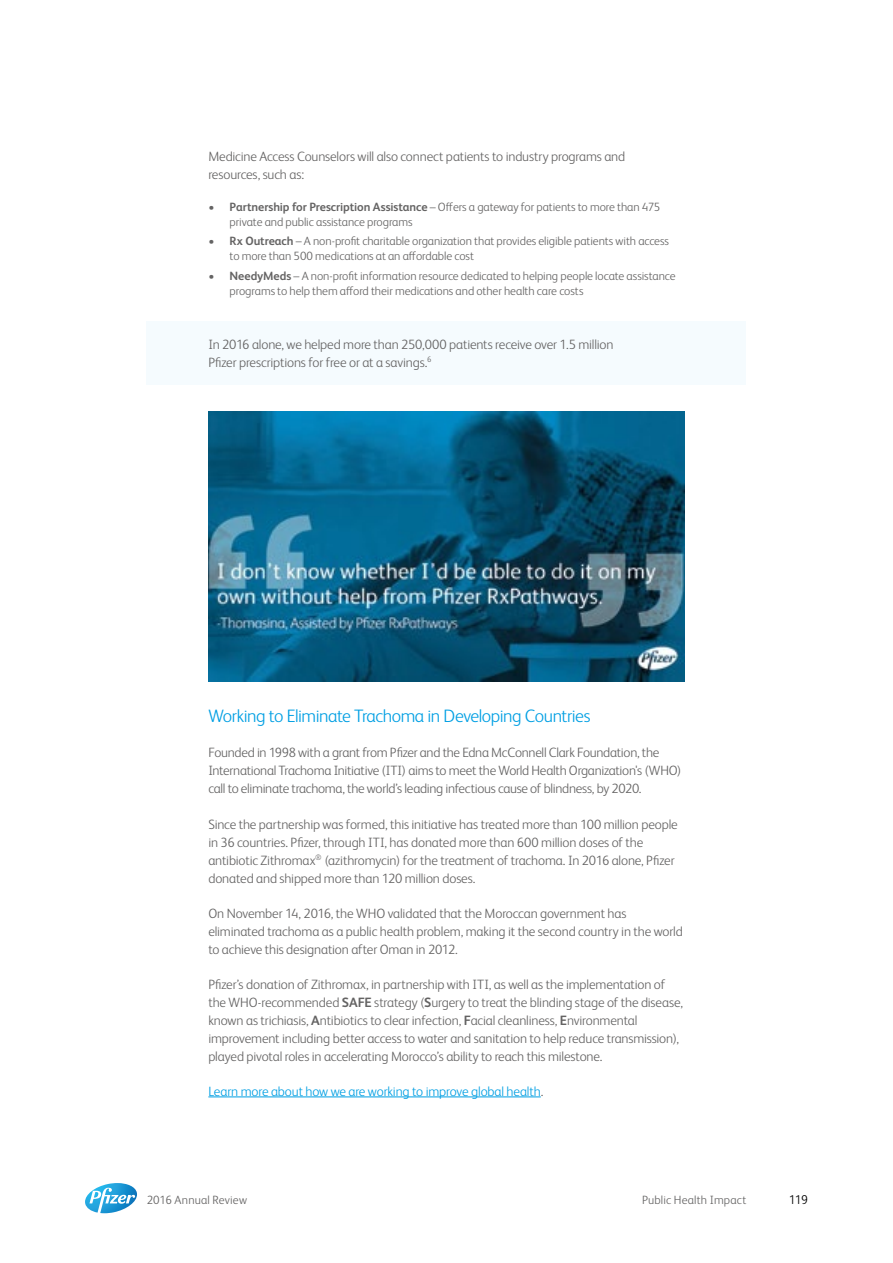
<style>
.page{position:relative;width:893px;height:1263px;background:#fff}
.page>*{position:absolute;margin:0;border:0;box-sizing:border-box;transform-origin:0 0}
._06_Body_Copy_Headin{font:300 18px "FS Albert Pro";letter-spacing:-.025em;color:#009fe3}
._04_Body_Copy{font:300 13.5px/18px "FS Albert Pro";letter-spacing:-.015em;color:#646363}
._04_Body_Copy-2{font:300 13.5px "FS Albert Pro";letter-spacing:-.01em;color:#009fe3}
.t1{font:300 12.75px "FS Albert Pro";color:#000}
._00_Section_Heading{font:300 12px/15px "FS Albert Pro";letter-spacing:-.005em;color:#646363}
._00_Section_Heading-2{font:300 12px "FS Albert Pro";letter-spacing:.015em;color:#646363}
.s1{font-weight:700}
.s2{color:#646363}
</style>
<div class="page">
<img style="left:208px;top:412px;width:477px;height:270px">
<div style="left:147px;top:322px;width:599px;height:63px;background:#f5fbfe"></div>
<hr style="left:208px;top:1096px;width:333px;height:1px;background:#009fe3">
<svg style="left:85px;top:1183px;width:52px;height:30px"></svg>
<p class="_04_Body_Copy" style="left:208px;top:146px;width:418px">Medicine Access Counselors will also connect patients to industry programs and resources, such as:</p>
<p class="_00_Section_Heading" style="left:230px;top:199px;width:432px;text-indent:-21px">• <span class="s1">Partnership for Prescription Assistance</span> – Offers a gateway for patients to more than 475 private and public assistance programs</p>
<p class="_00_Section_Heading" style="left:230px;top:233px;width:441px;text-indent:-21px">• <span class="s1">Rx Outreach</span> – A non-profit charitable organization that provides eligible patients with access to more than 500 medications at an affordable cost</p>
<p class="_00_Section_Heading" style="left:230px;top:268px;width:447px;text-indent:-21px">• <span class="s1">NeedyMeds</span> – A non-profit information resource dedicated to helping people locate assistance programs to help them afford their medications and other health care costs</p>
<p class="_04_Body_Copy" style="left:208px;top:334px;width:407px">In 2016 alone, we helped more than 250,000 patients receive over 1.5 million<br>Pfizer prescriptions for free or at a savings.<sup>6</sup></p>
<p class="_06_Body_Copy_Headin" style="left:208px;top:704px;width:384px">Working to Eliminate Trachoma in Developing Countries</p>
<p class="_04_Body_Copy" style="left:208px;top:743px;width:475px">Founded in 1998 with a grant from Pfizer and the Edna McConnell Clark Foundation, the<br>International Trachoma Initiative (ITI) aims to meet the World Health Organization's (WHO) call to eliminate trachoma, the world’s leading infectious cause of blindness, by 2020.</p>
<p class="_04_Body_Copy" style="left:208px;top:814px;width:471px">Since the partnership was formed, this initiative has treated more than 100 million people in 36 countries. Pfizer, through ITI, has donated more than 600 million doses of the antibiotic Zithromax<sup>®</sup> (azithromycin) for the treatment of trachoma. In 2016 alone, Pfizer donated and shipped more than 120 million doses.</p>
<p class="_04_Body_Copy" style="left:208px;top:903px;width:476px">On November 14, 2016, the WHO validated that the Moroccan government has eliminated trachoma as a public health problem, making it the second country in the world to achieve this designation after Oman in 2012.</p>
<p class="_04_Body_Copy" style="left:208px;top:974px;width:476px">Pfizer’s donation of Zithromax, in partnership with ITI, as well as the implementation of the WHO-recommended <span class="s1">SAFE</span> strategy (<span class="s1">S</span>urgery to treat the blinding stage of the disease, known as trichiasis, <span class="s1">A</span>ntibiotics to clear infection, <span class="s1">F</span>acial cleanliness, <span class="s1">E</span>nvironmental improvement including better access to water and sanitation to help reduce transmission), played pivotal roles in accelerating Morocco’s ability to reach this milestone.</p>
<p class="_04_Body_Copy-2" style="left:208px;top:1082px;width:337px">Learn more about how we are working to improve global health<span class="s2">.</span></p>
<p class="_00_Section_Heading" style="left:147px;top:1191px;width:102px">2016 Annual Review</p>
<p class="_00_Section_Heading-2" style="left:642px;top:1191px;width:106px">Public Health Impact</p>
<p class="t1" style="left:789px;top:1190px;width:20px">119</p>
</div>
